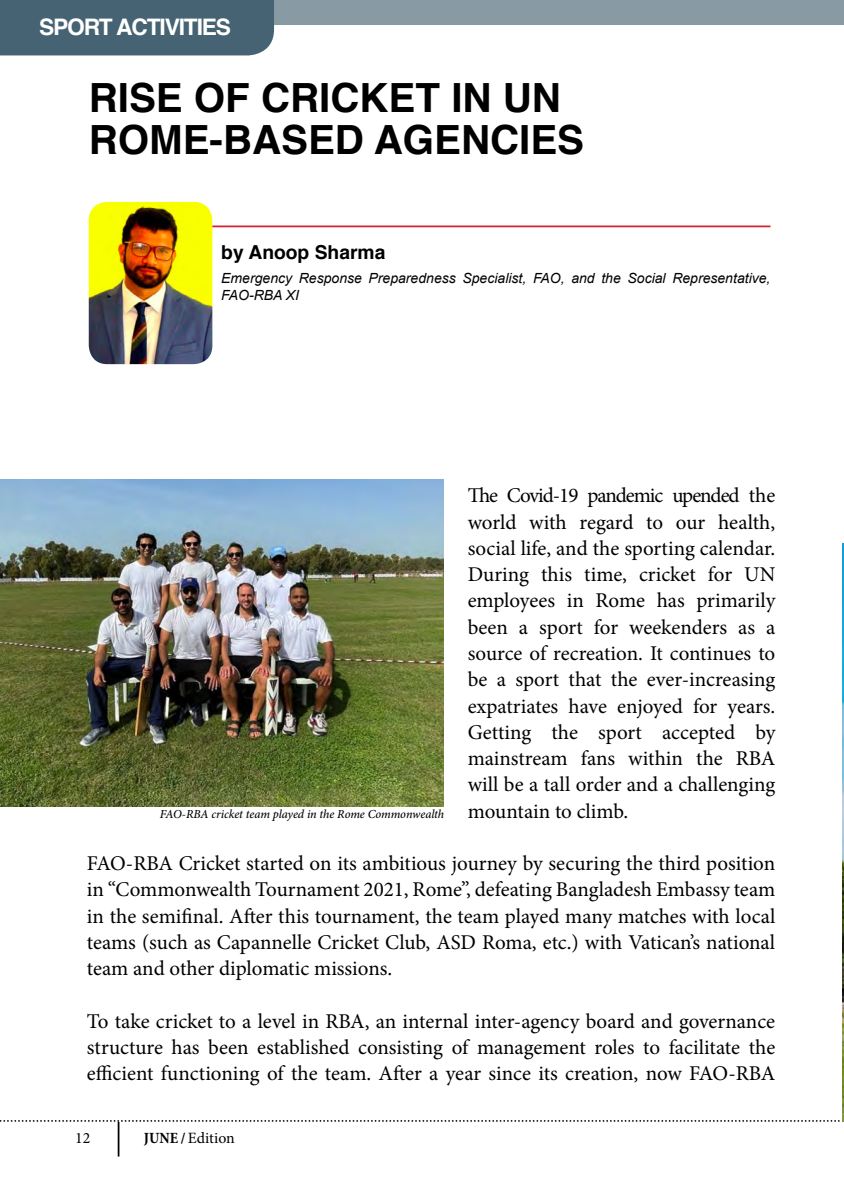
<style>
.page{position:relative;width:844px;height:1191px;background:#fff}
.page>*{position:absolute;margin:0;border:0;box-sizing:border-box;transform-origin:0 0}
.t1{font:700 40.25px/42px "Helvetica";color:#000}
.t2{font:700 22.75px "Helvetica";letter-spacing:-.05em;color:#fff}
.t3{font:21px/26.2px "Minion Pro";color:#000;text-align:justify}
.t4{font:700 19.25px "Helvetica";color:#000}
.t5{font:15.75px "Minion Pro";color:#000}
.t6{font:italic 14px/16.8px "Arial";color:#000}
.t7{font:italic 500 12.25px "Minion Pro";letter-spacing:-.01em;color:#000}
.s1{font-weight:700;font-stretch:condensed}
</style>
<div class="page">
<svg style="left:0;top:1120px;width:844px;height:1px"></svg>
<hr style="left:118px;top:1121px;width:1px;height:35px;background:#000">
<svg style="left:843px;top:0;width:1px;height:25px"></svg>
<img style="left:89px;top:202px;width:123px;height:162px">
<hr style="left:212px;top:225px;width:558px;height:2px;background:#d2232a">
<div style="left:239px;top:0;width:604px;height:25px;background:#889ba5"></div>
<div style="left:0;top:0;width:274px;height:55px;background:#466373"></div>
<img style="left:0;top:479px;width:443px;height:328px">
<img style="left:842px;top:544px;width:1px;height:577px">
<p class="t2" style="left:39px;top:8px;width:193px">SPORT ACTIVITIES</p>
<h1 class="t1" style="left:89px;top:77px;width:496px">RISE OF CRICKET IN UN<br>ROME-BASED AGENCIES</h1>
<p class="t4" style="left:221px;top:237px;width:165px">by Anoop Sharma</p>
<p class="t6" style="left:221px;top:270px;width:550px">Emergency Response Preparedness Specialist, FAO, and the Social Representative,<br>FAO-RBA XI</p>
<p class="t3" style="left:467px;top:483px;width:309px">The Covid-19 pandemic upended the world with regard to our health, social life, and the sporting calendar.<br>During this time, cricket for UN employees in Rome has primarily been a sport for weekenders as a source of recreation. It continues to be a sport that the ever-increasing expatriates have enjoyed for years.<br>Getting the sport accepted by mainstream fans within the RBA will be a tall order and a challenging mountain to climb.</p>
<p class="t3" style="left:87px;top:850px;width:689px">FAO-RBA Cricket started on its ambitious journey by securing the third position in “Commonwealth Tournament 2021, Rome”, defeating Bangladesh Embassy team in the semifinal. After this tournament, the team played many matches with local teams (such as Capannelle Cricket Club, ASD Roma, etc.) with Vatican’s national team and other diplomatic missions.</p>
<p class="t3" style="left:87px;top:1008px;width:689px">To take cricket to a level in RBA, an internal inter-agency board and governance structure has been established consisting of management roles to facilitate the efficient functioning of the team. After a year since its creation, now FAO-RBA</p>
<p class="t7" style="left:160px;top:806px;width:286px">FAO-RBA cricket team played in the Rome Commonwealth</p>
<p class="t5" style="left:75px;top:1127px;width:17px">12</p>
<p class="t5" style="left:144px;top:1127px;width:92px"><span class="s1">JUNE /</span>Edition</p>
</div>
